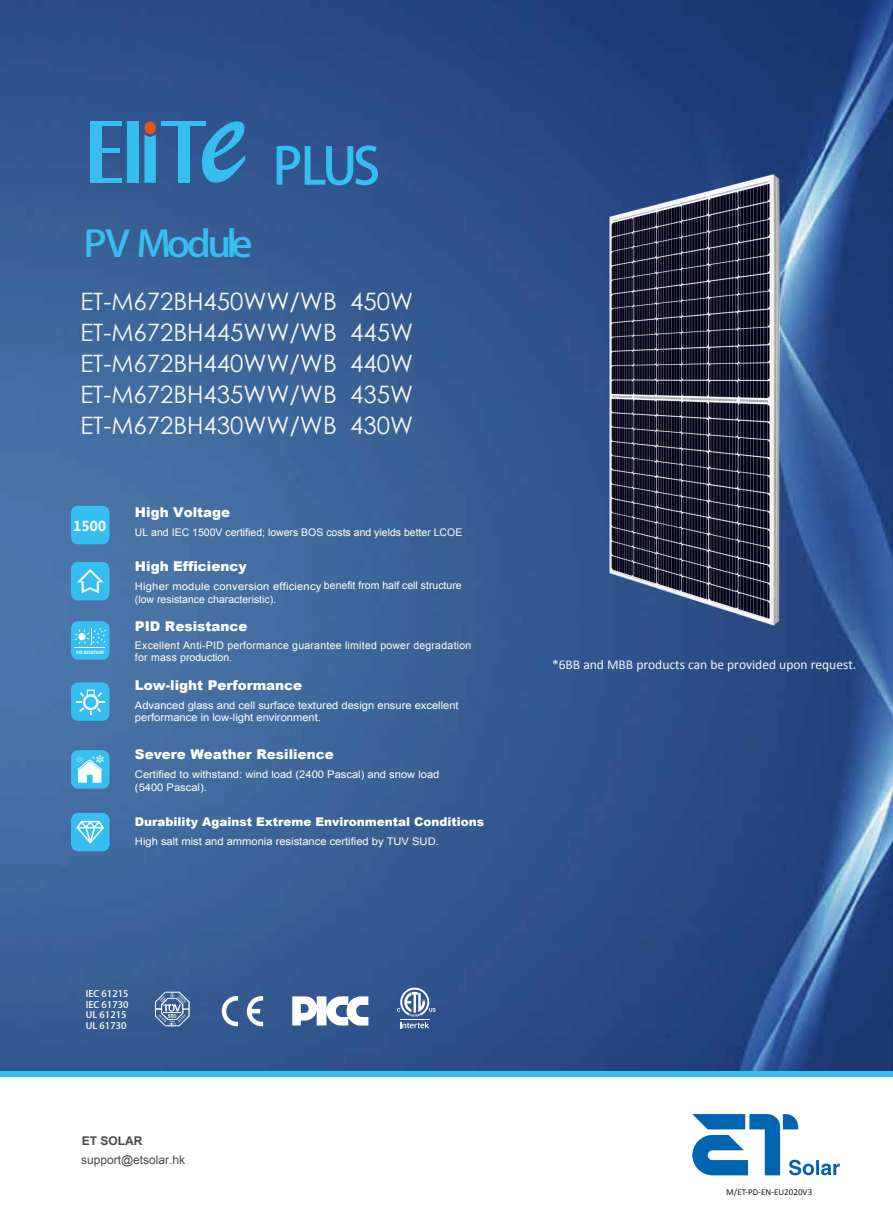
<style>
.page{position:relative;width:893px;height:1212px;background:#fff}
.page>*{position:absolute;margin:0;border:0;box-sizing:border-box;transform-origin:0 0}
.t1{font:200 50.4px "Context Reprise Light S Si";color:#37bef0}
.t2{font:200 36px "Context Reprise Light S Si";letter-spacing:-.1em;color:#37bef0;scale:1.11 1}
.t3{font:24px/30.8px "Century Gothic";color:#f5f6f7;text-align:justify}
.t4{font:900 13.5px "Arial";color:#fff}
.t5{font:13.5px "Calibri";color:#f5f6f7}
.t6{font:700 13.5px "Microsoft Ya Hei";color:#fff}
.t7{font:900 12px "Arial";color:#fff}
.t8{font:12px "Arial";color:#4c4948}
.t9{font:700 12px "Arial";color:#4c4948}
.t10{font:10.5px/12.6px "Arial";color:#fff;scale:1.06 1}
.t11{font:10.5px "Arial";color:#fff}
.t12{font:10.5px/12.6px "Arial";letter-spacing:.025em;color:#fff}
.t13{font:9px/10.8px "Adobe Heiti Std";color:#fff;scale:1.06 1}
.t14{font:9px "Calibri";color:#221714}
.t15{font:700 4.5px "Century Gothic";letter-spacing:-.025em;color:#fff}
</style>
<div class="page">
<img style="left:1px;top:0;width:892px;height:1071px">
<div style="left:0;top:1071px;width:893px;height:5px;background:#37bef0"></div>
<div style="left:162px;top:121px;width:44px;height:5px;background:#37bef0"></div>
<div style="left:91px;top:121px;width:31px;height:5px;background:#37bef0"></div>
<div style="left:145px;top:121px;width:11px;height:13px;background:#ea5514;border-radius:50%"></div>
<div style="left:127px;top:121px;width:12px;height:62px;background:#37bef0"></div>
<div style="left:178px;top:122px;width:11px;height:61px;background:#37bef0"></div>
<div style="left:91px;top:178px;width:31px;height:5px;background:#37bef0"></div>
<div style="left:91px;top:122px;width:11px;height:61px;background:#37bef0"></div>
<div style="left:91px;top:148px;width:28px;height:5px;background:#37bef0"></div>
<svg style="left:202px;top:121px;width:43px;height:62px;background:#3387bd"></svg>
<svg style="left:144px;top:134px;width:12px;height:49px"></svg>
<div style="left:71px;top:506px;width:39px;height:38px;background:#37bef0;border-radius:7px"></div>
<div style="left:71px;top:562px;width:39px;height:38px;background:#37bef0;border-radius:7px"></div>
<svg style="left:77px;top:569px;width:27px;height:24px"></svg>
<div style="left:71px;top:813px;width:39px;height:38px;background:#37bef0;border-radius:7px"></div>
<svg style="left:76px;top:820px;width:28px;height:24px"></svg>
<div style="left:71px;top:621px;width:39px;height:39px;background:#37bef0;border-radius:7px"></div>
<div style="left:71px;top:682px;width:39px;height:39px;background:#37bef0;border-radius:7px"></div>
<svg style="left:76px;top:690px;width:29px;height:25px"></svg>
<div style="left:71px;top:750px;width:39px;height:39px;background:#37bef0;border-radius:7px"></div>
<svg style="left:76px;top:755px;width:28px;height:28px"></svg>
<hr style="left:75px;top:647px;width:30px;height:1px;background:#fff">
<svg style="left:75px;top:628px;width:31px;height:16px"></svg>
<img style="left:561px;top:130px;width:265px;height:518px">
<svg style="left:155px;top:992px;width:35px;height:34px"></svg>
<svg style="left:292px;top:996px;width:76px;height:30px"></svg>
<svg style="left:222px;top:996px;width:41px;height:30px"></svg>
<svg style="left:397px;top:987px;width:39px;height:41px"></svg>
<svg style="left:692px;top:1114px;width:148px;height:61px"></svg>
<p class="t2" style="left:83px;top:222px;width:154px">PV Module</p>
<p class="t1" style="left:273px;top:136px;width:109px">PLUS</p>
<p class="t3" style="left:80px;top:286px;width:334px">ET-M672BH450WW/WB 450W ET-M672BH445WW/WB 445W ET-M672BH440WW/WB 440W ET-M672BH435WW/WB 435W ET-M672BH430WW/WB 430W</p>
<p class="t6" style="left:73px;top:516px;width:35px">1500</p>
<p class="t15" style="left:76px;top:649px;width:30px">PID RESISTANT</p>
<p class="t4" style="left:135px;top:503px;width:97px">High Voltage</p>
<p class="t11" style="left:135px;top:525px;width:329px">UL and IEC 1500V certified; lowers BOS costs and yields better LCOE</p>
<p class="t4" style="left:135px;top:557px;width:113px">High Efficiency</p>
<p class="t10" style="left:135px;top:580px;width:310px">Higher module conversion efficiency benefit from half cell structure</p>
<p class="t11" style="left:135px;top:592px;width:143px">(low resistance characteristic).</p>
<p class="t4" style="left:135px;top:616px;width:114px">PID Resistance</p>
<p class="t12" style="left:135px;top:639px;width:338px">Excellent Anti-PID performance guarantee limited power degradation for mass production.</p>
<p class="t4" style="left:135px;top:675px;width:169px">Low-light Performance</p>
<p class="t10" style="left:135px;top:699px;width:307px">Advanced glass and cell surface textured design ensure excellent performance in low-light environment.</p>
<p class="t4" style="left:135px;top:744px;width:200px">Severe Weather Resilience</p>
<p class="t10" style="left:135px;top:768px;width:289px">Certified to withstand: wind load (2400 Pascal) and snow load (5400 Pascal).</p>
<p class="t7" style="left:135px;top:813px;width:351px">Durability Against Extreme Environmental Conditions</p>
<p class="t10" style="left:135px;top:835px;width:288px">High salt mist and ammonia resistance certified by TUV SUD.</p>
<p class="t13" style="left:86px;top:988px;width:42px">IEC 61215<br>IEC 61730<br>UL 61215<br>UL 61730</p>
<p class="t9" style="left:82px;top:1132px;width:62px">ET SOLAR</p>
<p class="t8" style="left:81px;top:1151px;width:106px">support@etsolar.hk</p>
<p class="t5" style="left:552px;top:656px;width:306px">*6BB and MBB products can be provided upon request.</p>
<p class="t14" style="left:726px;top:1186px;width:88px">M/ET-PD-EN-EU2020V3</p>
</div>
